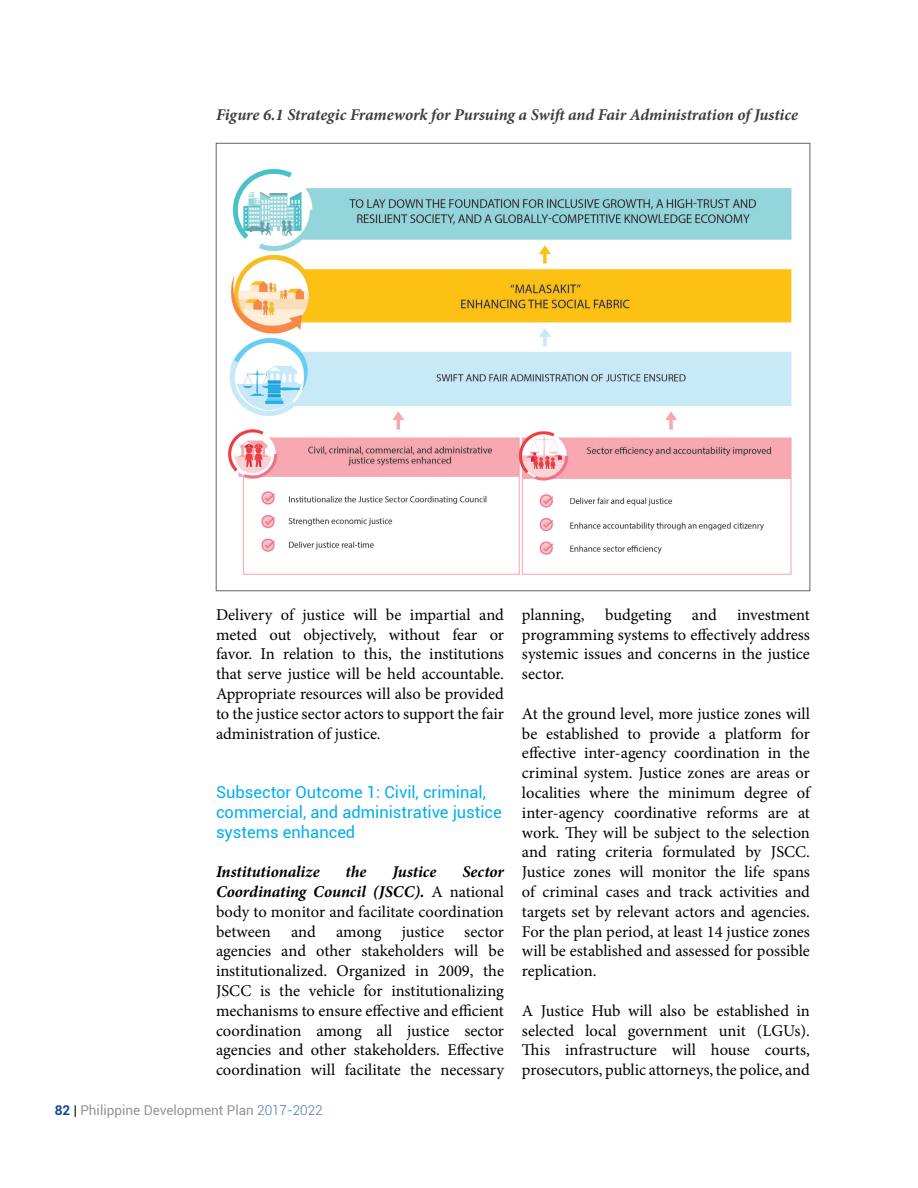
<style>
.page{position:relative;width:918px;height:1188px;background:#fff}
.page>*{position:absolute;margin:0;border:0;box-sizing:border-box;transform-origin:0 0}
.t1{font:16.5px/19.8px "Minion Pro";color:#000;text-align:justify}
.t2{font:16.5px/19.8px "Roboto";color:#00aeef}
.t3{font:italic 700 16.5px "Minion Pro";letter-spacing:-.005em;color:#3e3e3f}
.t4{font:italic 700 16.5px "Minion Pro";letter-spacing:-.005em;color:#000}
.t5{font:13.5px "Roboto";color:#939598}
.s1{font-weight:700;font-style:italic}
.s2{font-weight:700;color:#154a9a}
.s3{color:#231f20}
.s4{font-weight:300;color:#446eae}
</style>
<div class="page">
<img style="left:228px;top:168px;width:564px;height:407px">
<p class="t3" style="left:216px;top:103px;width:583px">Figure 6.1 Strategic Framework for Pursuing a Swift and Fair Administration of Justice</p>
<p class="t1" style="left:216px;top:605px;width:290px">Delivery of justice will be impartial and meted out objectively, without fear or favor. In relation to this, the institutions that serve justice will be held accountable.<br>Appropriate resources will also be provided to the justice sector actors to support the fair administration of justice.</p>
<p class="t2" style="left:216px;top:782px;width:287px">Subsector Outcome 1: Civil, criminal, commercial, and administrative justice systems enhanced</p>
<p class="t4" style="left:216px;top:860px;width:105px">Institutionalize</p>
<p class="t4" style="left:346px;top:860px;width:22px">the</p>
<p class="t4" style="left:392px;top:860px;width:45px">Justice</p>
<p class="t1" style="left:216px;top:862px;width:290px;text-indent:246px"><span class="s1">Sector Coordinating Council (JSCC).</span> A national body to monitor and facilitate coordination between and among justice sector agencies and other stakeholders will be institutionalized. Organized in 2009, the JSCC is the vehicle for institutionalizing mechanisms to ensure effective and efficient coordination among all justice sector agencies and other stakeholders. Effective coordination will facilitate the necessary</p>
<p class="t5" style="left:55px;top:1101px;width:269px"><span class="s2">82</span> <span class="s3">|</span> Philippine Development Plan <span class="s4">2017-2022</span></p>
<p class="t1" style="left:522px;top:605px;width:290px">planning, budgeting and investment programming systems to effectively address systemic issues and concerns in the justice sector.</p>
<p class="t1" style="left:522px;top:704px;width:290px">At the ground level, more justice zones will be established to provide a platform for effective inter-agency coordination in the criminal system. Justice zones are areas or localities where the minimum degree of inter-agency coordinative reforms are at work. They will be subject to the selection and rating criteria formulated by JSCC.<br>Justice zones will monitor the life spans of criminal cases and track activities and targets set by relevant actors and agencies.<br>For the plan period, at least 14 justice zones will be established and assessed for possible replication.</p>
<p class="t1" style="left:522px;top:1001px;width:290px">A Justice Hub will also be established in selected local government unit (LGUs).<br>This infrastructure will house courts, prosecutors, public attorneys, the police, and</p>
</div>
